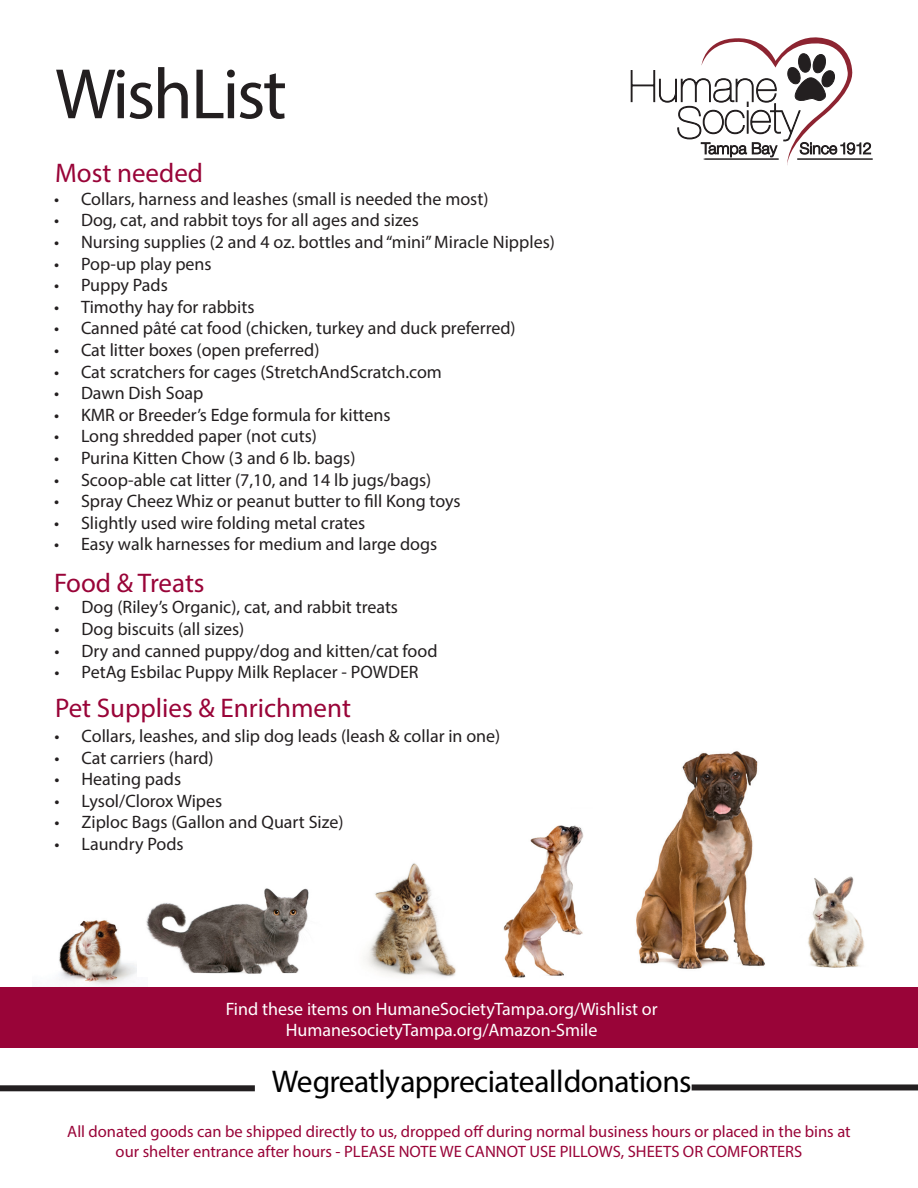
<style>
.page{position:relative;width:918px;height:1188px;background:#fff}
.page>*{position:absolute;margin:0;border:0;box-sizing:border-box;transform-origin:0 0}
.t1{font:72px "Myriad Pro";letter-spacing:-.035em;color:#231f20}
.t2{font:31.5px "Myriad Pro";letter-spacing:-.02em;color:#000}
.t3{font:27px "Myriad Pro";color:#990438}
.t4{font:18px "Myriad Pro";color:#231f20}
.t5{font:18px "Myriad Pro";color:#fff}
.t6{font:16.5px/19.8px "Myriad Pro";color:#990438;text-align:center}
</style>
<div class="page">
<img style="left:59px;top:920px;width:78px;height:65px">
<img style="left:365px;top:863px;width:91px;height:114px">
<img style="left:146px;top:888px;width:163px;height:86px">
<div style="left:0;top:987px;width:918px;height:61px;background:#990438"></div>
<hr style="left:797px;top:159px;width:76px;height:1px;background:#231f20">
<svg style="left:631px;top:37px;width:240px;height:128px"></svg>
<div style="left:0;top:1085px;width:255px;height:6px;background:#231f20"></div>
<div style="left:692px;top:1084px;width:226px;height:6px;background:#231f20"></div>
<img style="left:503px;top:825px;width:81px;height:153px">
<img style="left:808px;top:876px;width:57px;height:92px">
<img style="left:636px;top:751px;width:129px;height:218px">
<p class="t1" style="left:55px;top:50px;width:233px">Wish List</p>
<p class="t3" style="left:55px;top:156px;width:150px">Most needed</p>
<p class="t4" style="left:54px;top:188px;width:436px">• Collars, harness and leashes (small is needed the most)</p>
<p class="t4" style="left:54px;top:209px;width:366px">• Dog, cat, and rabbit toys for all ages and sizes</p>
<p class="t4" style="left:54px;top:231px;width:502px">• Nursing supplies (2 and 4 oz. bottles and “mini” Miracle Nipples)</p>
<p class="t4" style="left:54px;top:252px;width:159px">• Pop-up play pens</p>
<p class="t4" style="left:54px;top:274px;width:115px">• Puppy Pads</p>
<p class="t4" style="left:54px;top:296px;width:202px">• Timothy hay for rabbits</p>
<p class="t4" style="left:54px;top:317px;width:463px">• Canned pâté cat food (chicken, turkey and duck preferred)</p>
<p class="t4" style="left:54px;top:339px;width:267px">• Cat litter boxes (open preferred)</p>
<p class="t4" style="left:54px;top:360px;width:389px">• Cat scratchers for cages (StretchAndScratch.com</p>
<p class="t4" style="left:54px;top:382px;width:151px">• Dawn Dish Soap</p>
<p class="t4" style="left:54px;top:404px;width:338px">• KMR or Breeder’s Edge formula for kittens</p>
<p class="t4" style="left:54px;top:425px;width:264px">• Long shredded paper (not cuts)</p>
<p class="t4" style="left:54px;top:447px;width:303px">• Purina Kitten Chow (3 and 6 lb. bags)</p>
<p class="t4" style="left:54px;top:468px;width:379px">• Scoop-able cat litter (7,10, and 14 lb jugs/bags)</p>
<p class="t4" style="left:54px;top:490px;width:408px">• Spray Cheez Whiz or peanut butter to fill Kong toys</p>
<p class="t4" style="left:54px;top:512px;width:313px">• Slightly used wire folding metal crates</p>
<p class="t4" style="left:54px;top:533px;width:385px">• Easy walk harnesses for medium and large dogs</p>
<p class="t3" style="left:54px;top:567px;width:152px">Food &amp; Treats</p>
<p class="t4" style="left:55px;top:596px;width:345px">• Dog (Riley’s Organic), cat, and rabbit treats</p>
<p class="t4" style="left:55px;top:618px;width:191px">• Dog biscuits (all sizes)</p>
<p class="t4" style="left:55px;top:640px;width:384px">• Dry and canned puppy/dog and kitten/cat food</p>
<p class="t4" style="left:55px;top:661px;width:365px">• PetAg Esbilac Puppy Milk Replacer - POWDER</p>
<p class="t3" style="left:55px;top:692px;width:297px">Pet Supplies &amp; Enrichment</p>
<p class="t4" style="left:55px;top:725px;width:447px">• Collars, leashes, and slip dog leads (leash &amp; collar in one)</p>
<p class="t4" style="left:55px;top:747px;width:161px">• Cat carriers (hard)</p>
<p class="t4" style="left:55px;top:768px;width:128px">• Heating pads</p>
<p class="t4" style="left:55px;top:790px;width:169px">• Lysol/Clorox Wipes</p>
<p class="t4" style="left:55px;top:811px;width:290px">• Ziploc Bags (Gallon and Quart Size)</p>
<p class="t4" style="left:55px;top:833px;width:131px">• Laundry Pods</p>
<p class="t5" style="left:226px;top:998px;width:434px">Find these items on HumaneSocietyTampa.org/Wishlist or</p>
<p class="t5" style="left:286px;top:1019px;width:313px">HumanesocietyTampa.org/Amazon-Smile</p>
<p class="t2" style="left:272px;top:1062px;width:422px">We greatly appreciate all donations</p>
<p class="t6" style="left:67px;top:1121px;width:785px">All donated goods can be shipped directly to us, dropped off during normal business hours or placed in the bins at our shelter entrance after hours - PLEASE NOTE WE CANNOT USE PILLOWS, SHEETS OR COMFORTERS</p>
</div>
